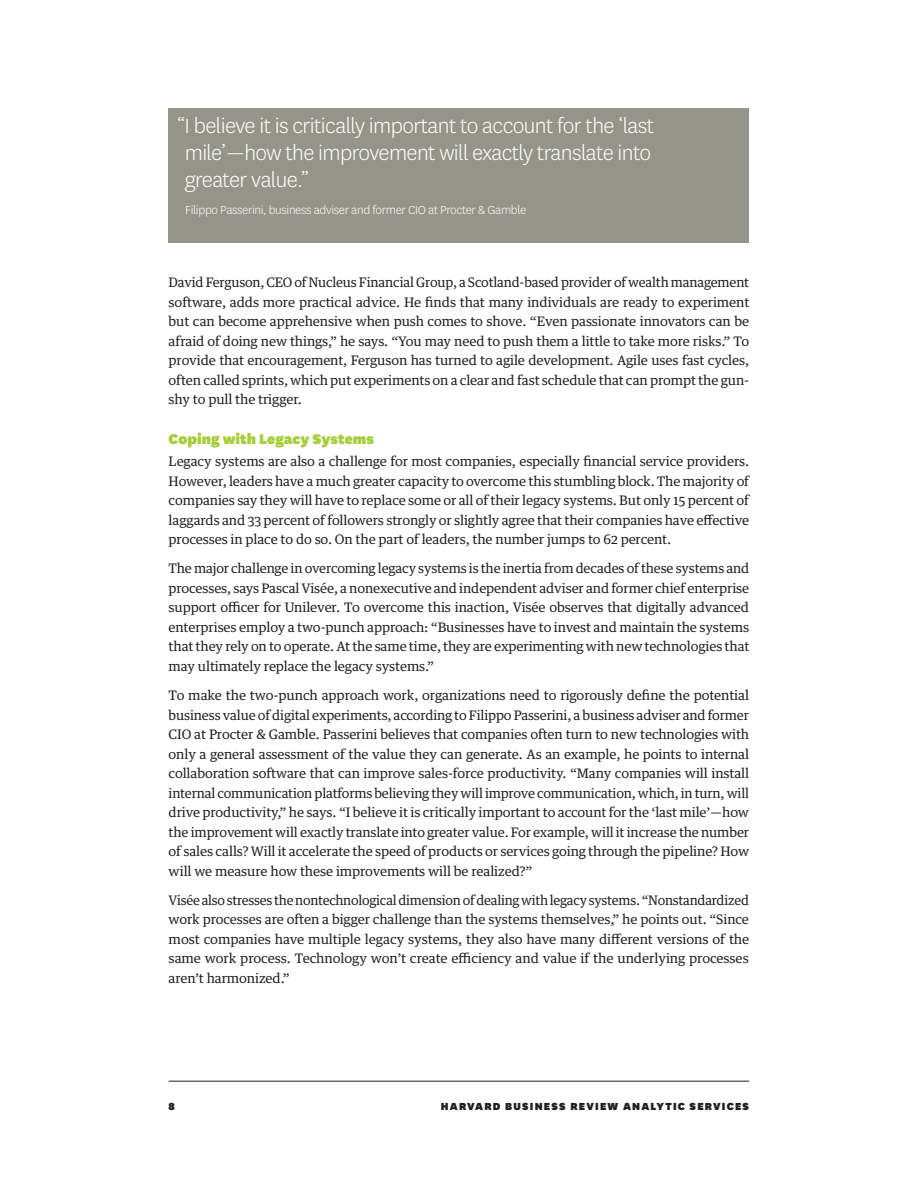
<style>
.page{position:relative;width:918px;height:1188px;background:#fff}
.page>*{position:absolute;margin:0;border:0;box-sizing:border-box;transform-origin:0 0}
.Call_out{font:300 24px/27px "National HBR";letter-spacing:-.025em;color:#fff}
.c-hed{font:900 16.5px "National HBR";color:#a6ce39}
.Call_out-2{font:300 13.5px "National HBR";letter-spacing:-.025em;color:#fff}
.body{font:13.2px/19.5px "Guardian Text Egyp HBR";letter-spacing:-.01em;color:#231f20;text-align:justify}
.t1{font:900 12px "National HBR";letter-spacing:.1em;color:#231f20}
</style>
<div class="page">
<hr style="left:169px;top:1081px;width:580px;height:1px;background:#231f20">
<div style="left:168px;top:108px;width:580px;height:135px;background:#94948a"></div>
<p class="Call_out" style="left:185px;top:111px;width:471px;text-indent:-8px">“I believe it is critically important to account for the ‘last mile’—how the improvement will exactly translate into greater value.”</p>
<p class="Call_out-2" style="left:185px;top:201px;width:343px">Filippo Passerini, business adviser and former CIO at Procter &amp; Gamble</p>
<p class="body" style="left:169px;top:271px;width:582px">David Ferguson, CEO of Nucleus Financial Group, a Scotland-based provider of wealth management software, adds more practical advice. He finds that many individuals are ready to experiment but can become apprehensive when push comes to shove. “Even passionate innovators can be afraid of doing new things,” he says. “You may need to push them a little to take more risks.” To provide that encouragement, Ferguson has turned to agile development. Agile uses fast cycles, often called sprints, which put experiments on a clear and fast schedule that can prompt the gun&shy;shy to pull the trigger.</p>
<p class="c-hed" style="left:169px;top:427px;width:207px">Coping with Legacy Systems</p>
<p class="body" style="left:169px;top:450px;width:582px">Legacy systems are also a challenge for most companies, especially financial service providers.<br>However, leaders have a much greater capacity to overcome this stumbling block. The majority of companies say they will have to replace some or all of their legacy systems. But only 15 percent of laggards and 33 percent of followers strongly or slightly agree that their companies have effective processes in place to do so. On the part of leaders, the number jumps to 62 percent.</p>
<p class="body" style="left:169px;top:558px;width:582px">The major challenge in overcoming legacy systems is the inertia from decades of these systems and processes, says Pascal Visée, a nonexecutive and independent adviser and former chief enterprise support officer for Unilever. To overcome this inaction, Visée observes that digitally advanced enterprises employ a two-punch approach: “Businesses have to invest and maintain the systems that they rely on to operate. At the same time, they are experimenting with new technologies that may ultimately replace the legacy systems.”</p>
<p class="body" style="left:169px;top:684px;width:582px">To make the two-punch approach work, organizations need to rigorously define the potential business value of digital experiments, according to Filippo Passerini, a business adviser and former CIO at Procter &amp; Gamble. Passerini believes that companies often turn to new technologies with only a general assessment of the value they can generate. As an example, he points to internal collaboration software that can improve sales-force productivity. “Many companies will install internal communication platforms believing they will improve communication, which, in turn, will drive productivity,” he says. “I believe it is critically important to account for the ‘last mile’—how the improvement will exactly translate into greater value. For example, will it increase the number of sales calls? Will it accelerate the speed of products or services going through the pipeline? How will we measure how these improvements will be realized?”</p>
<p class="body" style="left:169px;top:889px;width:582px">Visée also stresses the nontechnological dimension of dealing with legacy systems. “Nonstandardized work processes are often a bigger challenge than the systems themselves,” he points out. “Since most companies have multiple legacy systems, they also have many different versions of the same work process. Technology won’t create efficiency and value if the underlying processes aren’t harmonized.”</p>
<p class="t1" style="left:169px;top:1098px;width:8px">8</p>
<p class="t1" style="left:441px;top:1098px;width:310px">HARVARD BUSINESS REVIEW ANALYTIC SERVICES</p>
</div>
